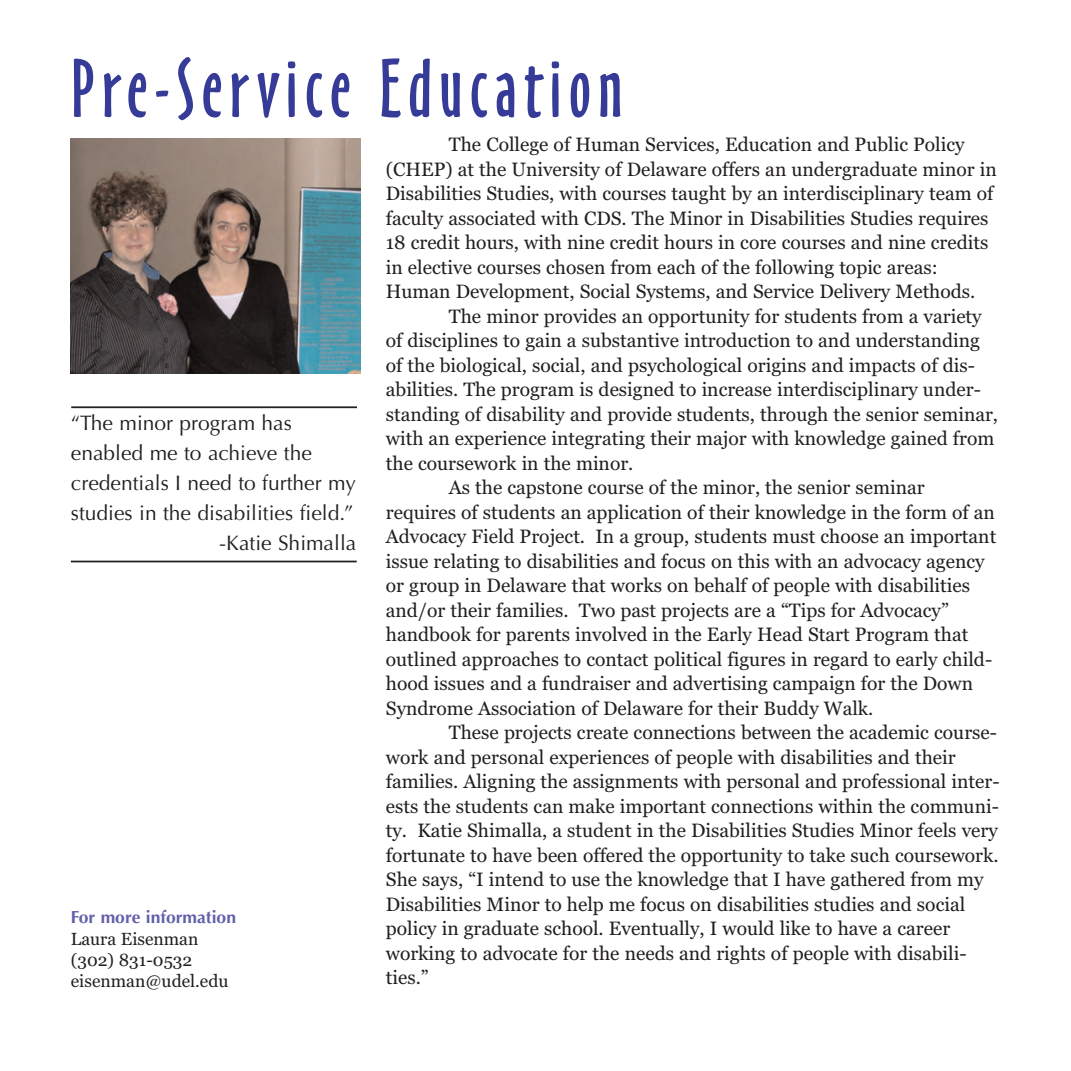
<style>
.page{position:relative;width:1071px;height:1071px;background:#fff}
.page>*{position:absolute;margin:0;border:0;box-sizing:border-box;transform-origin:0 0}
.t1{font:77px "Oz Handicraft BT";letter-spacing:.09em;color:#373b98}
.t2{font:21px "Optima";color:#231f20}
.t3{font:19.25px/24.5px "Georgia";color:#231f20}
.t4{font:17.5px/21px "Georgia";color:#231f20}
.t5{font:700 17.5px "Optima";color:#6260ab}
</style>
<div class="page">
<hr style="left:71px;top:406px;width:286px;height:2px;background:#231f20">
<hr style="left:71px;top:561px;width:286px;height:1px;background:#231f20">
<img style="left:71px;top:138px;width:289px;height:236px">
<h1 class="t1" style="left:71px;top:45px;width:553px">Pre-Service Education</h1>
<p class="t3" style="left:386px;top:132px;width:612px;text-indent:63px">The College of Human Services, Education and Public Policy (CHEP) at the University of Delaware offers an undergraduate minor in Disabilities Studies, with courses taught by an interdisciplinary team of faculty associated with CDS. The Minor in Disabilities Studies requires 18 credit hours, with nine credit hours in core courses and nine credits in elective courses chosen from each of the following topic areas:<br>Human Development, Social Systems, and Service Delivery Methods.</p>
<p class="t3" style="left:449px;top:304px;width:534px">The minor provides an opportunity for students from a variety</p>
<p class="t3" style="left:386px;top:328px;width:596px">of disciplines to gain a substantive introduction to and understanding</p>
<p class="t3" style="left:386px;top:353px;width:591px">of the biological, social, and psychological origins and impacts of dis-</p>
<p class="t3" style="left:386px;top:377px;width:597px">abilities. The program is designed to increase interdisciplinary under-</p>
<p class="t3" style="left:386px;top:402px;width:614px">standing of disability and provide students, through the senior seminar,</p>
<p class="t3" style="left:386px;top:426px;width:610px">with an experience integrating their major with knowledge gained from</p>
<p class="t3" style="left:386px;top:451px;width:249px">the coursework in the minor.</p>
<p class="t3" style="left:449px;top:475px;width:477px">As the capstone course of the minor, the senior seminar</p>
<p class="t3" style="left:386px;top:500px;width:611px">requires of students an application of their knowledge in the form of an</p>
<p class="t3" style="left:386px;top:524px;width:612px">Advocacy Field Project. In a group, students must choose an important</p>
<p class="t3" style="left:386px;top:549px;width:600px">issue relating to disabilities and focus on this with an advocacy agency</p>
<p class="t3" style="left:386px;top:573px;width:586px">or group in Delaware that works on behalf of people with disabilities</p>
<p class="t3" style="left:386px;top:598px;width:565px">and/or their families. Two past projects are a “Tips for Advocacy”</p>
<p class="t3" style="left:386px;top:622px;width:584px">handbook for parents involved in the Early Head Start Program that</p>
<p class="t3" style="left:386px;top:647px;width:608px">outlined approaches to contact political figures in regard to early child-</p>
<p class="t3" style="left:386px;top:671px;width:589px">hood issues and a fundraiser and advertising campaign for the Down</p>
<p class="t3" style="left:386px;top:696px;width:489px">Syndrome Association of Delaware for their Buddy Walk.</p>
<p class="t3" style="left:449px;top:720px;width:550px">These projects create connections between the academic course-</p>
<p class="t3" style="left:386px;top:745px;width:571px">work and personal experiences of people with disabilities and their</p>
<p class="t3" style="left:386px;top:769px;width:615px">families. Aligning the assignments with personal and professional inter-</p>
<p class="t3" style="left:386px;top:794px;width:615px">ests the students can make important connections within the communi-</p>
<p class="t3" style="left:386px;top:818px;width:614px">ty. Katie Shimalla, a student in the Disabilities Studies Minor feels very</p>
<p class="t3" style="left:386px;top:843px;width:614px">fortunate to have been offered the opportunity to take such coursework.</p>
<p class="t3" style="left:386px;top:867px;width:599px">She says, “I intend to use the knowledge that I have gathered from my</p>
<p class="t3" style="left:386px;top:892px;width:581px">Disabilities Minor to help me focus on disabilities studies and social</p>
<p class="t3" style="left:386px;top:916px;width:566px">policy in graduate school. Eventually, I would like to have a career</p>
<p class="t3" style="left:386px;top:941px;width:582px">working to advocate for the needs and rights of people with disabili-</p>
<p class="t3" style="left:386px;top:965px;width:44px">ties.”</p>
<p class="t2" style="left:71px;top:410px;width:223px">“The minor program has</p>
<p class="t2" style="left:71px;top:440px;width:242px">enabled me to achieve the</p>
<p class="t2" style="left:71px;top:470px;width:287px">credentials I need to further my</p>
<p class="t2" style="left:71px;top:500px;width:284px">studies in the disabilities field.”</p>
<p class="t2" style="left:219px;top:530px;width:139px">-Katie Shimalla</p>
<p class="t5" style="left:71px;top:907px;width:167px">For more information</p>
<p class="t4" style="left:71px;top:929px;width:159px">Laura Eisenman (302) 831-0532 eisenman@udel.edu</p>
</div>
